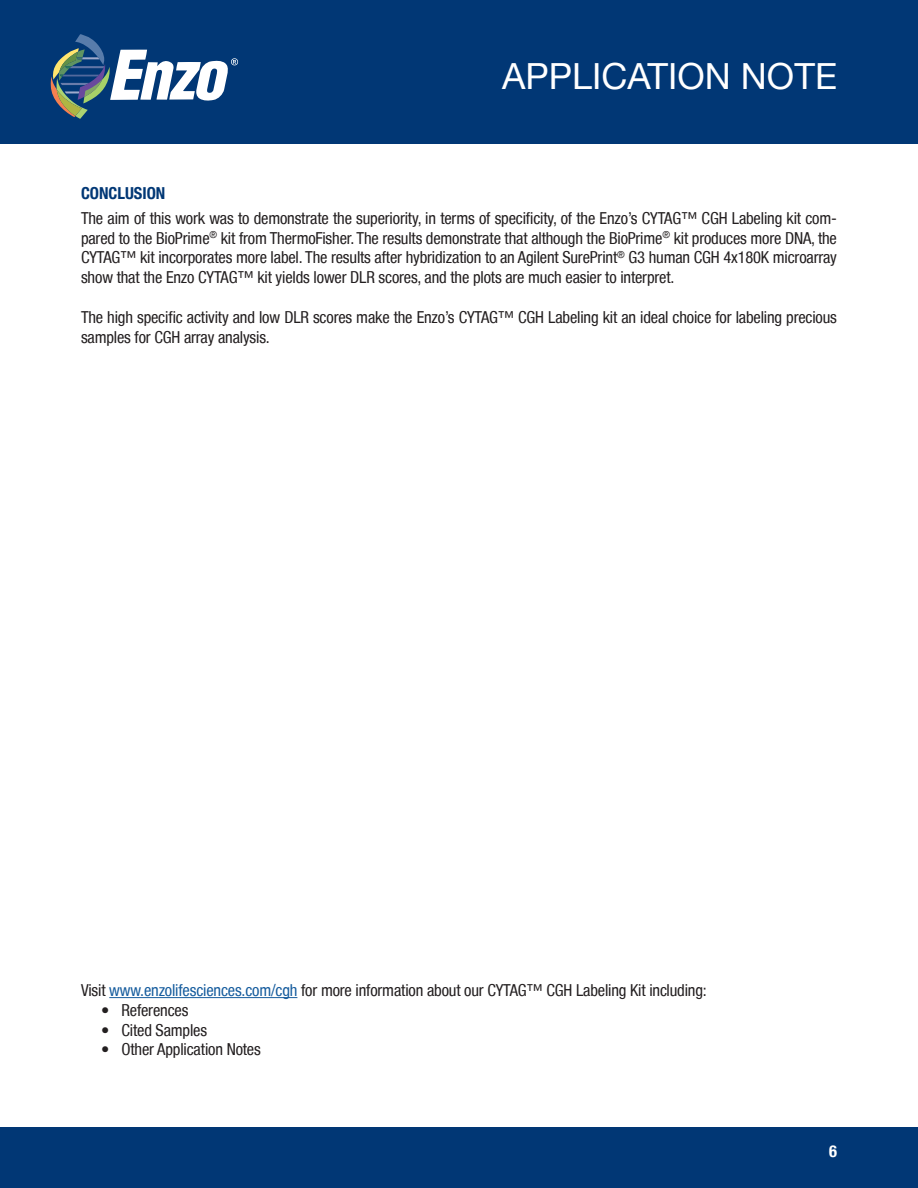
<style>
.page{position:relative;width:918px;height:1188px;background:#fff}
.page>*{position:absolute;margin:0;border:0;box-sizing:border-box;transform-origin:0 0}
.t1{font:36px "Helvetica Neue";color:#fff}
.body{font:condensed 16.5px/19.8px "Helvetica Neue LT";letter-spacing:-.01em;color:#231f20;text-align:justify}
.Cap_subheads{font:700 condensed 16.5px "Helvetica Neue LT";color:#013775}
.t2{font:700 condensed 16.5px "Helvetica Neue LT";color:#fff}
.s1{color:#175d9e}
</style>
<div class="page">
<div style="left:0;top:0;width:918px;height:144px;background:#013775"></div>
<svg style="left:51px;top:34px;width:187px;height:85px"></svg>
<div style="left:0;top:1128px;width:918px;height:60px;background:#013775"></div>
<hr style="left:109px;top:997px;width:188px;height:1px;background:#175d9e">
<h1 class="t1" style="left:502px;top:55px;width:336px">APPLICATION NOTE</h1>
<p class="Cap_subheads" style="left:81px;top:184px;width:86px">CONCLUSION</p>
<p class="body" style="left:81px;top:208px;width:758px">The aim of this work was to demonstrate the superiority, in terms of specificity, of the Enzo’s CYTAG™ CGH Labeling kit com&shy;pared to the BioPrime<sup>®</sup> kit from ThermoFisher. The results demonstrate that although the BioPrime<sup>®</sup> kit produces more DNA, the CYTAG™ kit incorporates more label. The results after hybridization to an Agilent SurePrint<sup>®</sup> G3 human CGH 4x180K microarray show that the Enzo CYTAG™ kit yields lower DLR scores, and the plots are much easier to interpret.</p>
<p class="body" style="left:81px;top:307px;width:758px">The high specific activity and low DLR scores make the Enzo’s CYTAG™ CGH Labeling kit an ideal choice for labeling precious samples for CGH array analysis.</p>
<p class="body" style="left:81px;top:980px;width:627px">Visit <span class="s1">www.enzolifesciences.com/cgh</span> for more information about our CYTAG™ CGH Labeling Kit including:</p>
<p class="body" style="left:101px;top:1000px;width:89px">• References</p>
<p class="body" style="left:101px;top:1020px;width:107px">• Cited Samples</p>
<p class="body" style="left:101px;top:1040px;width:161px">• Other Application Notes</p>
<p class="t2" style="left:829px;top:1142px;width:9px">6</p>
</div>
